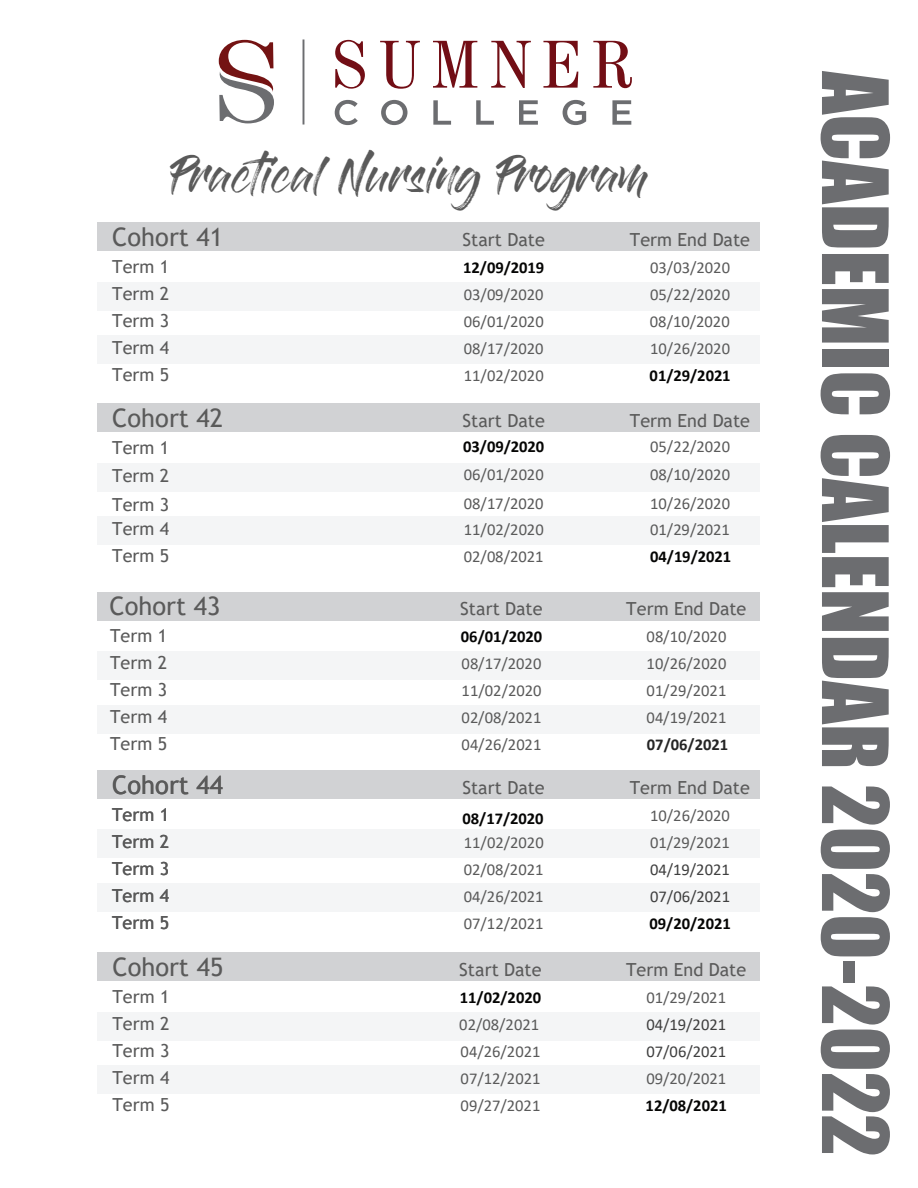
<style>
.page{position:relative;width:918px;height:1188px;background:#fff}
.page>*{position:absolute;margin:0;border:0;box-sizing:border-box;transform-origin:0 0}
.t1{font:84.3px "Impact";color:#6c6d70}
.t2{font:36px "Gloss And Bloom";color:#5a5a5a}
.t3{font:25.5px "Trebuchet MS";color:#5a5a5a}
.t4{font:18px/27px "Trebuchet MS";color:#5a5a5a;text-align:justify}
.t5{font:16.5px "Calibri";letter-spacing:.005em;color:#5a5a5a}
.t6{font:700 16.5px "Calibri";letter-spacing:-.005em;color:#050504}
.t7{font:16.5px "Calibri";letter-spacing:.005em;color:#3f3f3f}
.t8{font:700 16.5px "Calibri";color:#252525}
</style>
<div class="page">
<div style="left:97px;top:952px;width:663px;height:29px;background:#d1d2d4"></div>
<div style="left:97px;top:1012px;width:663px;height:28px;background:#f4f5f6"></div>
<div style="left:97px;top:1066px;width:663px;height:28px;background:#f4f5f6"></div>
<div style="left:97px;top:223px;width:663px;height:28px;background:#d1d2d4"></div>
<div style="left:97px;top:282px;width:663px;height:29px;background:#f4f5f6"></div>
<div style="left:97px;top:336px;width:663px;height:28px;background:#f4f5f6"></div>
<div style="left:97px;top:404px;width:663px;height:28px;background:#d1d2d4"></div>
<div style="left:97px;top:463px;width:663px;height:28px;background:#f4f5f6"></div>
<div style="left:97px;top:517px;width:663px;height:28px;background:#f4f5f6"></div>
<div style="left:97px;top:592px;width:663px;height:28px;background:#d1d2d4"></div>
<div style="left:97px;top:652px;width:663px;height:28px;background:#f4f5f6"></div>
<div style="left:97px;top:705px;width:663px;height:28px;background:#f4f5f6"></div>
<div style="left:97px;top:770px;width:663px;height:28px;background:#d1d2d4"></div>
<div style="left:97px;top:830px;width:663px;height:28px;background:#f4f5f6"></div>
<div style="left:97px;top:883px;width:663px;height:28px;background:#f4f5f6"></div>
<svg style="left:218px;top:40px;width:56px;height:83px"></svg>
<svg style="left:335px;top:100px;width:23px;height:25px"></svg>
<svg style="left:381px;top:100px;width:27px;height:25px"></svg>
<svg style="left:433px;top:100px;width:18px;height:25px"></svg>
<svg style="left:476px;top:100px;width:18px;height:25px"></svg>
<svg style="left:519px;top:100px;width:19px;height:25px"></svg>
<svg style="left:563px;top:100px;width:23px;height:25px"></svg>
<svg style="left:612px;top:100px;width:19px;height:25px"></svg>
<svg style="left:335px;top:40px;width:30px;height:49px"></svg>
<svg style="left:380px;top:41px;width:40px;height:48px"></svg>
<svg style="left:433px;top:41px;width:44px;height:47px"></svg>
<svg style="left:491px;top:41px;width:40px;height:47px"></svg>
<svg style="left:543px;top:41px;width:35px;height:47px"></svg>
<svg style="left:593px;top:41px;width:39px;height:47px"></svg>
<hr style="left:303px;top:39px;width:1px;height:86px;background:#6c6d70">
<h2 class="t2" style="left:171px;top:159px;width:478px">Practical Nursing Program</h2>
<h3 class="t3" style="left:112px;top:221px;width:112px">Cohort 41</h3>
<p class="t4" style="left:463px;top:226px;width:84px">Start Date</p>
<p class="t4" style="left:630px;top:226px;width:122px">Term End Date</p>
<p class="t4" style="left:112px;top:253px;width:59px">Term 1</p>
<p class="t6" style="left:463px;top:256px;width:83px">12/09/2019</p>
<p class="t5" style="left:650px;top:256px;width:81px">03/03/2020</p>
<p class="t4" style="left:112px;top:280px;width:59px">Term 2</p>
<p class="t5" style="left:464px;top:283px;width:81px">03/09/2020</p>
<p class="t5" style="left:650px;top:283px;width:81px">05/22/2020</p>
<p class="t4" style="left:112px;top:307px;width:59px">Term 3</p>
<p class="t5" style="left:464px;top:310px;width:82px">06/01/2020</p>
<p class="t5" style="left:650px;top:310px;width:81px">08/10/2020</p>
<p class="t4" style="left:112px;top:334px;width:59px">Term 4</p>
<p class="t5" style="left:464px;top:337px;width:81px">08/17/2020</p>
<p class="t5" style="left:650px;top:337px;width:81px">10/26/2020</p>
<p class="t4" style="left:112px;top:361px;width:59px">Term 5</p>
<p class="t5" style="left:464px;top:364px;width:81px">11/02/2020</p>
<p class="t6" style="left:650px;top:364px;width:83px">01/29/2021</p>
<h3 class="t3" style="left:112px;top:402px;width:112px">Cohort 42</h3>
<p class="t4" style="left:463px;top:407px;width:84px">Start Date</p>
<p class="t4" style="left:630px;top:407px;width:122px">Term End Date</p>
<p class="t4" style="left:112px;top:434px;width:59px">Term 1</p>
<p class="t6" style="left:463px;top:435px;width:83px">03/09/2020</p>
<p class="t5" style="left:650px;top:435px;width:81px">05/22/2020</p>
<p class="t4" style="left:112px;top:462px;width:59px">Term 2</p>
<p class="t5" style="left:464px;top:464px;width:82px">06/01/2020</p>
<p class="t5" style="left:650px;top:464px;width:81px">08/10/2020</p>
<p class="t4" style="left:112px;top:491px;width:59px">Term 3</p>
<p class="t5" style="left:464px;top:492px;width:81px">08/17/2020</p>
<p class="t5" style="left:650px;top:492px;width:81px">10/26/2020</p>
<p class="t4" style="left:112px;top:515px;width:59px">Term 4</p>
<p class="t5" style="left:464px;top:518px;width:82px">11/02/2020</p>
<p class="t5" style="left:650px;top:518px;width:81px">01/29/2021</p>
<p class="t4" style="left:112px;top:542px;width:59px">Term 5</p>
<p class="t5" style="left:464px;top:545px;width:81px">02/08/2021</p>
<p class="t6" style="left:650px;top:545px;width:83px">04/19/2021</p>
<h3 class="t3" style="left:109px;top:590px;width:112px">Cohort 43</h3>
<p class="t4" style="left:460px;top:595px;width:84px">Start Date</p>
<p class="t4" style="left:626px;top:595px;width:122px">Term End Date</p>
<p class="t4" style="left:110px;top:622px;width:59px">Term 1</p>
<p class="t6" style="left:461px;top:625px;width:83px">06/01/2020</p>
<p class="t5" style="left:647px;top:625px;width:81px">08/10/2020</p>
<p class="t4" style="left:110px;top:649px;width:59px">Term 2</p>
<p class="t5" style="left:462px;top:652px;width:81px">08/17/2020</p>
<p class="t5" style="left:647px;top:652px;width:81px">10/26/2020</p>
<p class="t4" style="left:110px;top:676px;width:59px">Term 3</p>
<p class="t5" style="left:462px;top:679px;width:82px">11/02/2020</p>
<p class="t5" style="left:647px;top:679px;width:81px">01/29/2021</p>
<p class="t4" style="left:110px;top:703px;width:59px">Term 4</p>
<p class="t5" style="left:462px;top:706px;width:81px">02/08/2021</p>
<p class="t5" style="left:647px;top:706px;width:81px">04/19/2021</p>
<p class="t4" style="left:110px;top:730px;width:59px">Term 5</p>
<p class="t5" style="left:462px;top:733px;width:81px">04/26/2021</p>
<p class="t8" style="left:647px;top:733px;width:83px">07/06/2021</p>
<p class="t4" style="left:462px;top:774px;width:84px">Start Date</p>
<p class="t4" style="left:630px;top:774px;width:122px">Term End Date</p>
<p class="t5" style="left:650px;top:804px;width:81px">10/26/2020</p>
<p class="t5" style="left:464px;top:831px;width:82px">11/02/2020</p>
<p class="t5" style="left:650px;top:831px;width:81px">01/29/2021</p>
<p class="t5" style="left:464px;top:858px;width:81px">02/08/2021</p>
<p class="t7" style="left:650px;top:858px;width:81px">04/19/2021</p>
<p class="t5" style="left:464px;top:885px;width:81px">04/26/2021</p>
<p class="t7" style="left:650px;top:885px;width:82px">07/06/2021</p>
<p class="t5" style="left:464px;top:912px;width:81px">07/12/2021</p>
<p class="t6" style="left:650px;top:912px;width:83px">09/20/2021</p>
<h3 class="t3" style="left:112px;top:769px;width:112px">Cohort 44</h3>
<p class="t4" style="left:112px;top:801px;width:59px">Term 1</p>
<p class="t6" style="left:462px;top:807px;width:83px">08/17/2020</p>
<p class="t4" style="left:112px;top:828px;width:59px">Term 2<br>Term 3<br>Term 4<br>Term 5</p>
<h3 class="t3" style="left:112px;top:951px;width:112px">Cohort 45</h3>
<p class="t4" style="left:459px;top:956px;width:84px">Start Date</p>
<p class="t4" style="left:626px;top:956px;width:122px">Term End Date</p>
<p class="t4" style="left:112px;top:983px;width:59px">Term 1</p>
<p class="t6" style="left:460px;top:985px;width:83px">11/02/2020</p>
<p class="t5" style="left:646px;top:986px;width:81px">01/29/2021</p>
<p class="t4" style="left:112px;top:1010px;width:59px">Term 2</p>
<p class="t5" style="left:459px;top:1013px;width:81px">02/08/2021</p>
<p class="t7" style="left:646px;top:1013px;width:81px">04/19/2021</p>
<p class="t4" style="left:112px;top:1037px;width:59px">Term 3</p>
<p class="t5" style="left:461px;top:1040px;width:81px">04/26/2021</p>
<p class="t7" style="left:646px;top:1040px;width:81px">07/06/2021</p>
<p class="t4" style="left:112px;top:1064px;width:59px">Term 4</p>
<p class="t5" style="left:461px;top:1067px;width:81px">07/12/2021</p>
<p class="t5" style="left:646px;top:1067px;width:81px">09/20/2021</p>
<p class="t4" style="left:112px;top:1091px;width:59px">Term 5</p>
<p class="t5" style="left:461px;top:1094px;width:81px">09/27/2021</p>
<p class="t6" style="left:646px;top:1093px;width:83px">12/08/2021</p>
<h1 class="t1" style="left:920px;top:71px;width:1087px;rotate:90deg">ACADEMIC CALENDAR 2020-2022</h1>
</div>
